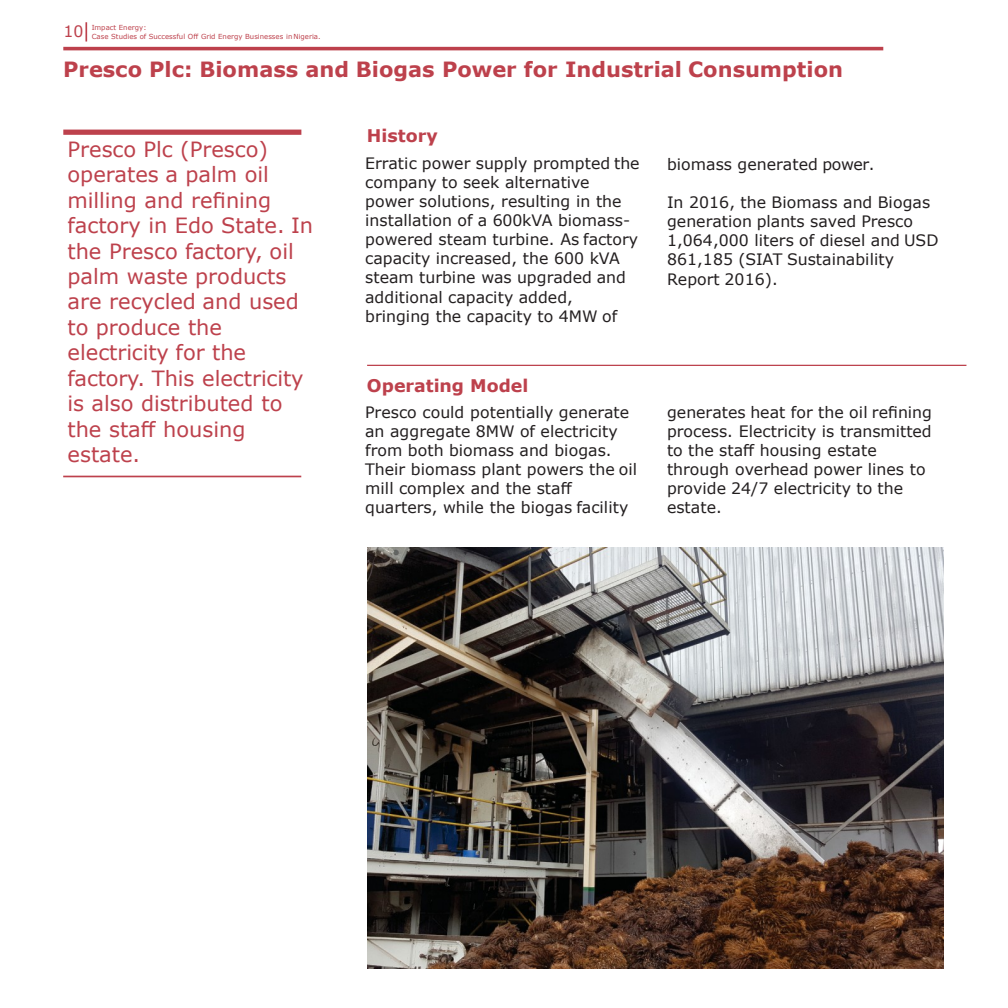
<style>
.page{position:relative;width:1008px;height:1008px;background:#fff}
.page>*{position:absolute;margin:0;border:0;box-sizing:border-box;transform-origin:0 0}
.t1{font:21px/25.4px "Verdana";letter-spacing:-.005em;color:#bd414c}
.t2{font:700 21px "Verdana";color:#bd414c}
.t3{font:700 17.5px "Verdana";color:#bd414c}
.t4{font:15.75px/19.1px "Verdana";letter-spacing:.005em;color:#231f20}
.t5{font:15.75px "Verdana";color:#bd414c}
.t6{font:7px "Verdana";letter-spacing:.005em;color:#bd414c}
</style>
<div class="page">
<hr style="left:63px;top:47px;width:820px;height:3px;background:#bd414c">
<div style="left:63px;top:130px;width:238px;height:5px;background:#bd414c"></div>
<hr style="left:63px;top:476px;width:238px;height:1px;background:#bd414c">
<svg style="left:367px;top:365px;width:599px;height:1px"></svg>
<img style="left:367px;top:547px;width:577px;height:422px">
<hr style="left:85px;top:22px;width:2px;height:20px;background:#bd414c">
<p class="t5" style="left:64px;top:21px;width:22px">10</p>
<p class="t6" style="left:92px;top:23px;width:56px">Impact Energy:</p>
<p class="t6" style="left:92px;top:31px;width:230px">Case Studies of Successful Off Grid Energy Businesses inNigeria.</p>
<p class="t2" style="left:63px;top:54px;width:781px">Presco Plc: Biomass and Biogas Power for Industrial Consumption</p>
<p class="t1" style="left:68px;top:136px;width:247px">Presco Plc (Presco) operates a palm oil milling and refining factory in Edo State. In the Presco factory, oil palm waste products are recycled and used to produce the electricity for the factory. This electricity is also distributed to the staff housing estate.</p>
<p class="t3" style="left:367px;top:124px;width:72px">History</p>
<p class="t4" style="left:365px;top:154px;width:276px">Erratic power supply prompted the company to seek alternative power solutions, resulting in the installation of a 600kVA biomass&shy;powered steam turbine. As factory capacity increased, the 600 kVA steam turbine was upgraded and additional capacity added, bringing the capacity to 4MW of</p>
<p class="t3" style="left:367px;top:373px;width:163px">Operating Model</p>
<p class="t4" style="left:667px;top:154px;width:209px">biomass generated power.</p>
<p class="t4" style="left:667px;top:192px;width:273px">In 2016, the Biomass and Biogas generation plants saved Presco<br>1,064,000 liters of diesel and USD<br>861,185 (SIAT Sustainability</p>
<p class="t4" style="left:667px;top:270px;width:112px">Report 2016).</p>
<p class="t4" style="left:365px;top:402px;width:273px">Presco could potentially generate an aggregate 8MW of electricity from both biomass and biogas.<br>Their biomass plant powers the oil mill complex and the staff quarters, while the biogas facility</p>
<p class="t4" style="left:667px;top:402px;width:266px">generates heat for the oil refining process. Electricity is transmitted to the staff housing estate through overhead power lines to provide 24/7 electricity to the estate.</p>
</div>
